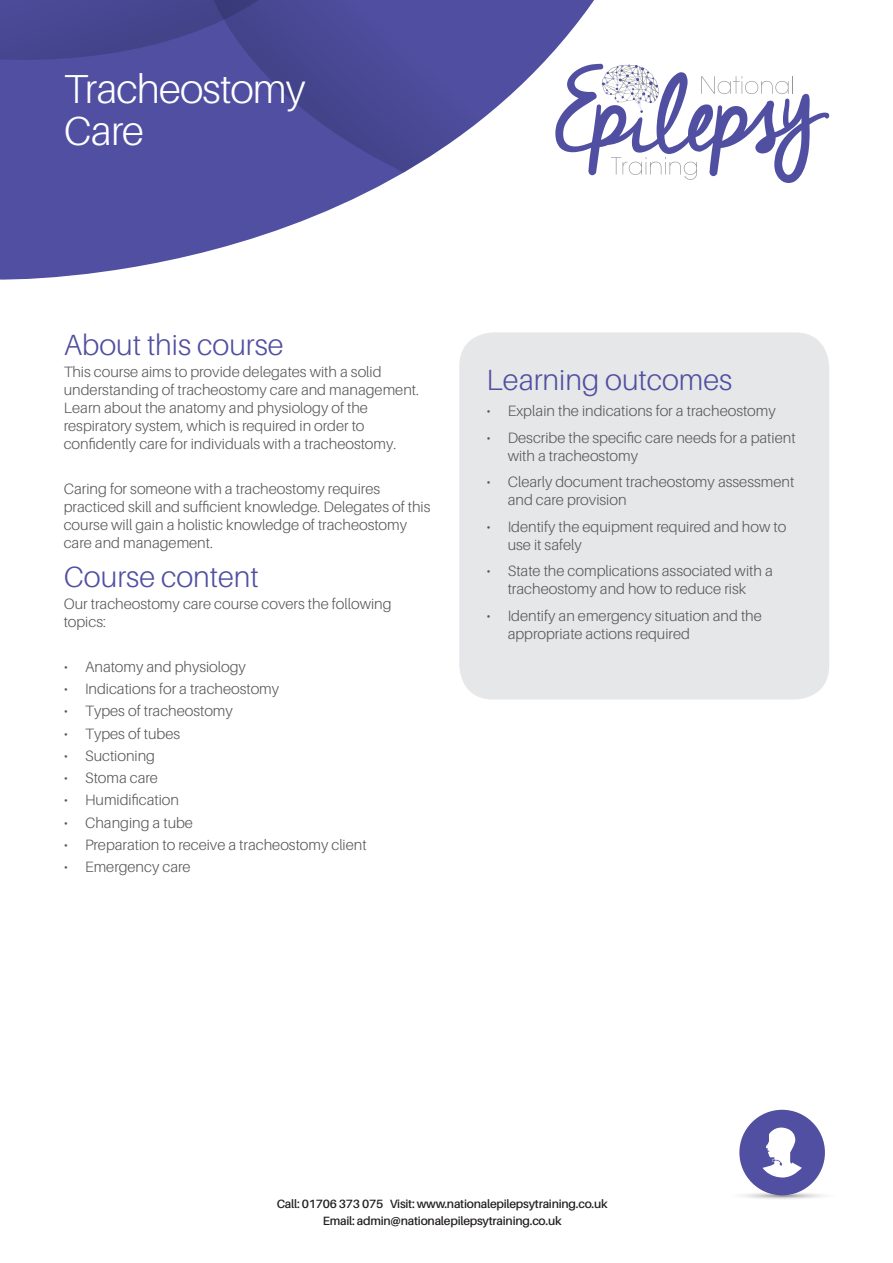
<style>
.page{position:relative;width:893px;height:1263px;background:#fff}
.page>*{position:absolute;margin:0;border:0;box-sizing:border-box;transform-origin:0 0}
.t1{font:300 40.5px/42px "Aileron";letter-spacing:-.02em;color:#fff}
.t2{font:300 29.25px "Aileron";color:#504fa1}
.t3{font:300 15px/18px "Aileron";color:#57585a}
.t4{font:600 12px/16.5px "Aileron";letter-spacing:-.02em;color:#231f20;text-align:center}
</style>
<div class="page">
<svg style="left:620px;top:64px;width:209px;height:119px"></svg>
<svg style="left:0;top:63px;width:620px;height:217px;fill:#504fa1"></svg>
<svg style="left:0;top:0;width:184px;height:106px;background:#4b4a98"></svg>
<svg style="left:184px;top:0;width:410px;height:251px;fill:#504fa1"></svg>
<div style="left:459px;top:332px;width:370px;height:367px;background:#e6e7e9;border-radius:34px"></div>
<svg style="left:718px;top:1190px;width:128px;height:10px"></svg>
<div style="left:739px;top:1110px;width:86px;height:85px;background:#504fa1;border-radius:50%"></div>
<svg style="left:762px;top:1127px;width:40px;height:50px"></svg>
<p class="t1" style="left:64px;top:69px;width:244px">Tracheostomy<br>Care</p>
<p class="t2" style="left:64px;top:329px;width:221px">About this course</p>
<p class="t3" style="left:64px;top:363px;width:357px">This course aims to provide delegates with a solid understanding of tracheostomy care and management.<br>Learn about the anatomy and physiology of the respiratory system, which is required in order to confidently care for individuals with a tracheostomy.</p>
<p class="t3" style="left:64px;top:480px;width:368px">Caring for someone with a tracheostomy requires practiced skill and sufficient knowledge. Delegates of this course will gain a holistic knowledge of tracheostomy care and management.</p>
<p class="t2" style="left:64px;top:561px;width:196px">Course content</p>
<p class="t3" style="left:64px;top:595px;width:329px">Our tracheostomy care course covers the following topics:</p>
<p class="t3" style="left:64px;top:658px;width:184px">• Anatomy and physiology</p>
<p class="t3" style="left:64px;top:680px;width:217px">• Indications for a tracheostomy</p>
<p class="t3" style="left:64px;top:702px;width:171px">• Types of tracheostomy</p>
<p class="t3" style="left:64px;top:724px;width:118px">• Types of tubes</p>
<p class="t3" style="left:64px;top:747px;width:93px">• Suctioning</p>
<p class="t3" style="left:64px;top:769px;width:96px">• Stoma care</p>
<p class="t3" style="left:64px;top:791px;width:117px">• Humidification</p>
<p class="t3" style="left:64px;top:813px;width:131px">• Changing a tube</p>
<p class="t3" style="left:64px;top:836px;width:304px">• Preparation to receive a tracheostomy client</p>
<p class="t3" style="left:64px;top:858px;width:128px">• Emergency care</p>
<p class="t2" style="left:486px;top:363px;width:247px">Learning outcomes</p>
<p class="t3" style="left:486px;top:402px;width:291px">• Explain the indications for a tracheostomy</p>
<p class="t3" style="left:508px;top:428px;width:289px;text-indent:-21px">• Describe the specific care needs for a patient with a tracheostomy</p>
<p class="t3" style="left:508px;top:473px;width:288px;text-indent:-21px">• Clearly document tracheostomy assessment and care provision</p>
<p class="t3" style="left:508px;top:517px;width:280px;text-indent:-21px">• Identify the equipment required and how to use it safely</p>
<p class="t3" style="left:486px;top:562px;width:288px;text-align:center">• State the complications associated with a tracheostomy and how to reduce risk</p>
<p class="t3" style="left:508px;top:606px;width:256px;text-indent:-21px">• Identify an emergency situation and the appropriate actions required</p>
<p class="t4" style="left:277px;top:1196px;width:333px">Call: 01706 373 075 Visit: www.nationalepilepsytraining.co.uk<br>Email: admin@nationalepilepsytraining.co.uk</p>
</div>
